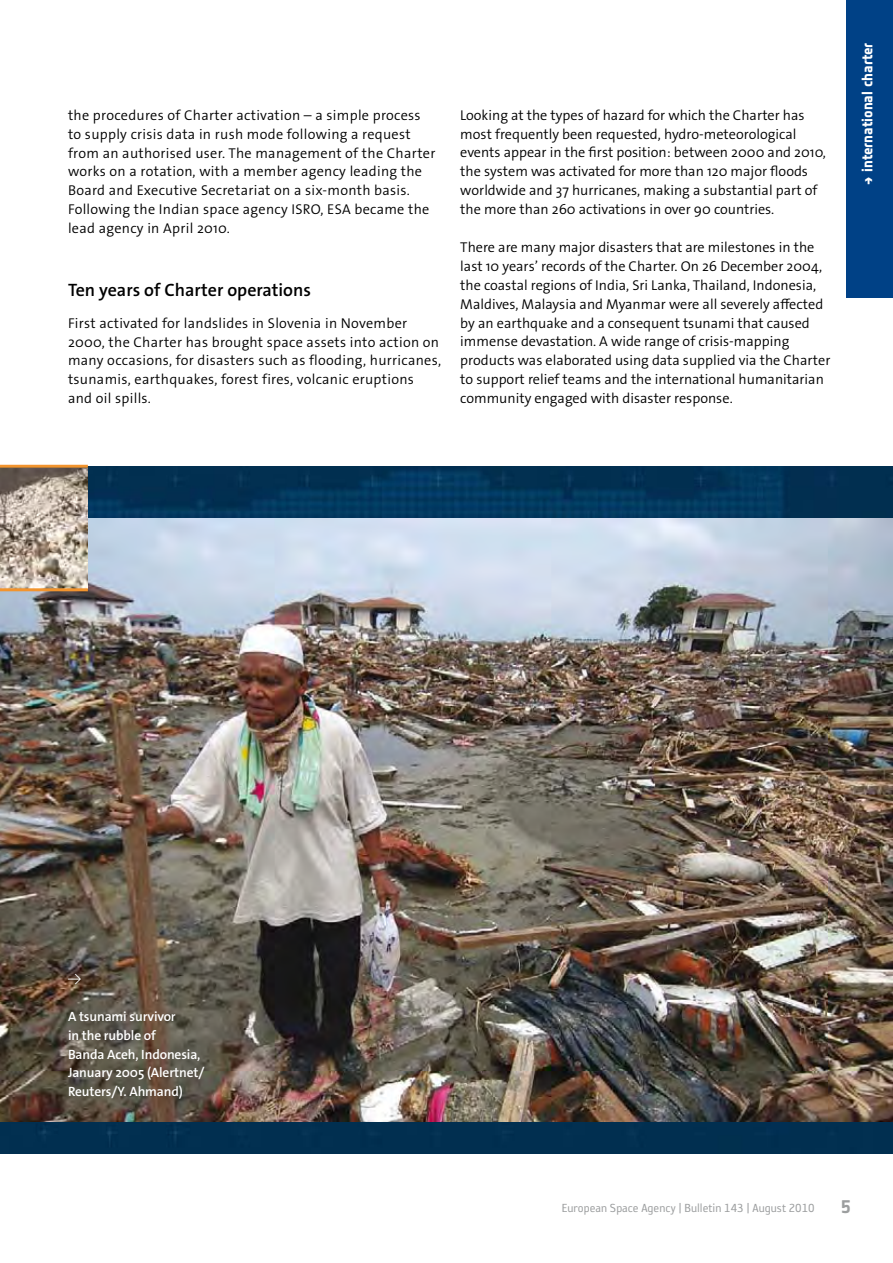
<style>
.page{position:relative;width:893px;height:1263px;background:#fff}
.page>*{position:absolute;margin:0;border:0;box-sizing:border-box;transform-origin:0 0}
._04_BUL_PARAGRAPH_Ti{font:600 18px "The Sans Os F";color:#000}
.t1{font:700 18px "Notes Esa";color:#9c9e9f}
.t2{font:15px "Notes Style Bold Tf";color:#fff}
._03_BUL_ARTICLE_txt{font:300 14.25px/18.9px "The Sans Os F";color:#000}
._03_BUL_ARTICLE_txt-2{font:300 14.25px/18.9px "The Sans Os F";letter-spacing:.02em;color:#000}
._00_BUL_CAPTION{font:600 13.5px/18.9px "The Sans Os F";letter-spacing:-.01em;color:#fff}
.t3{font:13.5px "Reykjavik One OT A Gauge";color:#9c9e9f}
._00_BUL_CAPTION-2{font:300 13.5px "The Sans Os F";color:#fff}
.s1{font-family:"Notes Esa";font-weight:700}
</style>
<div class="page">
<div style="left:846px;top:0;width:47px;height:298px;background:#004186"></div>
<img style="left:0;top:466px;width:893px;height:687px">
<img style="left:0;top:518px;width:893px;height:603px">
<img style="left:0;top:468px;width:87px;height:120px">
<hr style="left:0;top:588px;width:88px;height:3px;background:#f2942e">
<hr style="left:0;top:465px;width:88px;height:3px;background:#f2942e">
<p class="_03_BUL_ARTICLE_txt-2" style="left:68px;top:106px;width:369px">the procedures of Charter activation – a simple process to supply crisis data in rush mode following a request from an authorised user. The management of the Charter works on a rotation, with a member agency leading the Board and Executive Secretariat on a six-month basis.<br>Following the Indian space agency ISRO, ESA became the lead agency in April 2010.</p>
<p class="_04_BUL_PARAGRAPH_Ti" style="left:68px;top:278px;width:244px">Ten years of Charter operations</p>
<p class="_03_BUL_ARTICLE_txt-2" style="left:68px;top:313px;width:375px">First activated for landslides in Slovenia in November 2000, the Charter has brought space assets into action on many occasions, for disasters such as flooding, hurricanes, tsunamis, earthquakes, forest fires, volcanic eruptions and oil spills.</p>
<p class="_03_BUL_ARTICLE_txt" style="left:460px;top:106px;width:367px">Looking at the types of hazard for which the Charter has most frequently been requested, hydro-meteorological events appear in the first position: between 2000 and 2010, the system was activated for more than 120 major floods worldwide and 37 hurricanes, making a substantial part of the more than 260 activations in over 90 countries.</p>
<p class="_03_BUL_ARTICLE_txt" style="left:460px;top:238px;width:372px">There are many major disasters that are milestones in the last 10 years’ records of the Charter. On 26 December 2004, the coastal regions of India, Sri Lanka, Thailand, Indonesia, Maldives, Malaysia and Myanmar were all severely affected by an earthquake and a consequent tsunami that caused immense devastation. A wide range of crisis-mapping products was elaborated using data supplied via the Charter to support relief teams and the international humanitarian community engaged with disaster response.</p>
<p class="t2" style="left:858px;top:185px;width:144px;rotate:-90deg"><span class="s1">→</span> international charter</p>
<p class="_00_BUL_CAPTION-2" style="left:68px;top:970px;width:15px">→</p>
<p class="_00_BUL_CAPTION" style="left:68px;top:1007px;width:109px">A tsunami survivor</p>
<p class="_00_BUL_CAPTION" style="left:68px;top:1026px;width:89px">in the rubble of</p>
<p class="_00_BUL_CAPTION" style="left:68px;top:1044px;width:138px">Banda Aceh, Indonesia,<br>January 2005 (Alertnet/<br>Reuters/Y. Ahmand)</p>
<p class="t3" style="left:562px;top:1201px;width:255px">European Space Agency | Bulletin 143 | August 2010</p>
<p class="t1" style="left:842px;top:1196px;width:10px">5</p>
</div>
